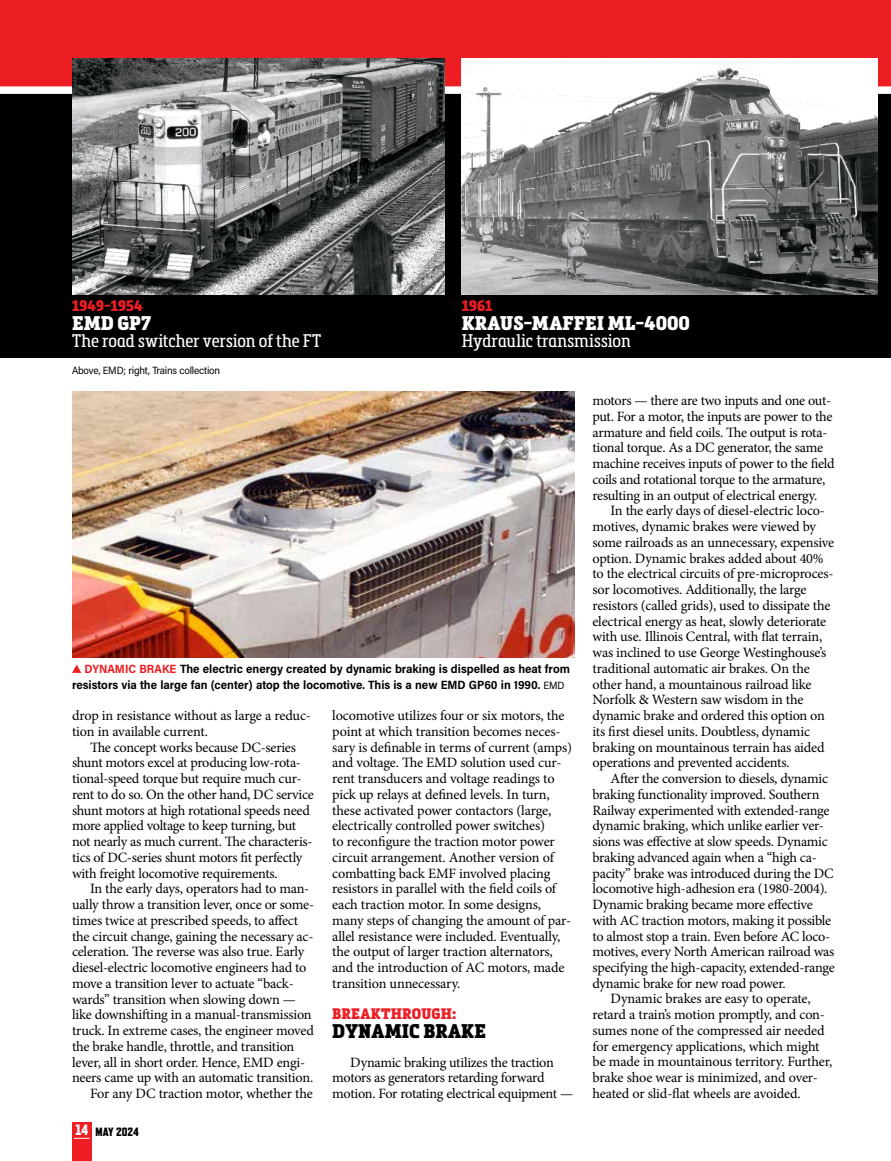
<style>
.page{position:relative;width:891px;height:1161px;background:#fff}
.page>*{position:absolute;margin:0;border:0;box-sizing:border-box;transform-origin:0 0}
.t1{font:900 19.5px "Metronic Slab Narrow";letter-spacing:.01em;color:#fff}
.t2{font:900 19.5px "Metronic Slab Narrow";letter-spacing:.01em;color:#000}
.t3{font:18px "Metronic Slab Narrow";color:#fff}
.t4{font:900 15px "Metronic Slab Narrow";letter-spacing:.01em;color:#ed1d24}
.t5{font:14.25px/15.8px "Minion Pro";letter-spacing:-.02em;color:#000}
.t6{font:700 12px/15.8px "Acumin Pro Semi Cond";color:#000}
.t7{font:800 12px "Refrigerator Deluxe";color:#000}
.t8{font:10.5px "Acumin Pro Semi Cond";letter-spacing:-.02em;color:#000}
.s1{color:#ed1d24}
.s2{font-weight:400;font-size:10.5px}
.s3{font-size:15px;color:#fff}
</style>
<div class="page">
<div style="left:0;top:90px;width:891px;height:268px;background:#000"></div>
<div style="left:0;top:0;width:891px;height:94px;background:#ed1d24"></div>
<img style="left:72px;top:59px;width:373px;height:236px">
<img style="left:462px;top:59px;width:416px;height:236px">
<img style="left:72px;top:392px;width:503px;height:265px">
<div style="left:72px;top:1122px;width:20px;height:39px;background:#ed1d24"></div>
<svg style="left:74px;top:1138px;width:16px;height:1px"></svg>
<svg style="left:72px;top:665px;width:9px;height:8px"></svg>
<p class="t4" style="left:72px;top:296px;width:72px">1949-1954</p>
<h1 class="t1" style="left:72px;top:311px;width:80px">EMD GP7</h1>
<p class="t3" style="left:72px;top:330px;width:251px">The road switcher version of the FT</p>
<p class="t8" style="left:72px;top:363px;width:150px">Above, EMD; right, Trains collection</p>
<p class="t4" style="left:462px;top:296px;width:32px">1961</p>
<h1 class="t1" style="left:462px;top:311px;width:230px">KRAUS-MAFFEI ML-4000</h1>
<p class="t3" style="left:462px;top:330px;width:170px">Hydraulic transmission</p>
<p class="t6" style="left:72px;top:660px;width:499px;text-indent:12px"><span class="s1">DYNAMIC BRAKE</span> The electric energy created by dynamic braking is dispelled as heat from resistors via the large fan (center) atop the locomotive. This is a new EMD GP60 in 1990. <span class="s2">EMD</span></p>
<p class="t5" style="left:72px;top:708px;width:240px">drop in resistance without as large a reduc&shy;tion in available current.</p>
<p class="t5" style="left:72px;top:739px;width:243px;text-indent:18px">The concept works because DC-series shunt motors excel at producing low-rota&shy;tional-speed torque but require much cur&shy;rent to do so. On the other hand, DC service shunt motors at high rotational speeds need more applied voltage to keep turning, but not nearly as much current. The characteris&shy;tics of DC-series shunt motors fit perfectly with freight locomotive requirements.</p>
<p class="t5" style="left:90px;top:881px;width:221px">In the early days, operators had to man-</p>
<p class="t5" style="left:72px;top:897px;width:244px">ually throw a transition lever, once or some-</p>
<p class="t5" style="left:72px;top:912px;width:228px">times twice at prescribed speeds, to affect</p>
<p class="t5" style="left:72px;top:928px;width:243px">the circuit change, gaining the necessary ac-</p>
<p class="t5" style="left:72px;top:944px;width:234px">celeration. The reverse was also true. Early</p>
<p class="t5" style="left:72px;top:960px;width:236px">diesel-electric locomotive engineers had to</p>
<p class="t5" style="left:72px;top:975px;width:223px">move a transition lever to actuate “back-</p>
<p class="t5" style="left:72px;top:991px;width:225px">wards” transition when slowing down —</p>
<p class="t5" style="left:72px;top:1007px;width:241px">like downshifting in a manual-transmission</p>
<p class="t5" style="left:72px;top:1023px;width:243px">truck. In extreme cases, the engineer moved</p>
<p class="t5" style="left:72px;top:1038px;width:224px">the brake handle, throttle, and transition</p>
<p class="t5" style="left:72px;top:1054px;width:235px">lever, all in short order. Hence, EMD engi-</p>
<p class="t5" style="left:72px;top:1070px;width:243px">neers came up with an automatic transition.</p>
<p class="t5" style="left:90px;top:1086px;width:224px">For any DC traction motor, whether the</p>
<p class="t7" style="left:76px;top:1124px;width:65px"><span class="s3">14</span> MAY 2024</p>
<p class="t5" style="left:332px;top:708px;width:241px">locomotive utilizes four or six motors, the point at which transition becomes neces&shy;sary is definable in terms of current (amps) and voltage. The EMD solution used cur&shy;rent transducers and voltage readings to pick up relays at defined levels. In turn, these activated power contactors (large, electrically controlled power switches)<br>to reconfigure the traction motor power circuit arrangement. Another version of combatting back EMF involved placing resistors in parallel with the field coils of each traction motor. In some designs, many steps of changing the amount of par&shy;allel resistance were included. Eventually, the output of larger traction alternators, and the introduction of AC motors, made transition unnecessary.</p>
<p class="t4" style="left:332px;top:1005px;width:126px">BREAKTHROUGH:</p>
<h1 class="t2" style="left:332px;top:1019px;width:155px">DYNAMIC BRAKE</h1>
<p class="t5" style="left:332px;top:1054px;width:242px;text-indent:18px">Dynamic braking utilizes the traction motors as generators retarding forward motion. For rotating electrical equipment —</p>
<p class="t5" style="left:592px;top:393px;width:244px">motors — there are two inputs and one out&shy;put. For a motor, the inputs are power to the armature and field coils. The output is rota&shy;tional torque. As a DC generator, the same machine receives inputs of power to the field coils and rotational torque to the armature, resulting in an output of electrical energy.</p>
<p class="t5" style="left:592px;top:503px;width:243px;text-indent:18px">In the early days of diesel-electric loco&shy;motives, dynamic brakes were viewed by some railroads as an unnecessary, expensive option. Dynamic brakes added about 40% to the electrical circuits of pre-microproces&shy;sor locomotives. Additionally, the large resistors (called grids), used to dissipate the electrical energy as heat, slowly deteriorate with use. Illinois Central, with flat terrain, was inclined to use George Westinghouse’s traditional automatic air brakes. On the other hand, a mountainous railroad like Norfolk &amp; Western saw wisdom in the dynamic brake and ordered this option on its first diesel units. Doubtless, dynamic braking on mountainous terrain has aided operations and prevented accidents.</p>
<p class="t5" style="left:611px;top:771px;width:219px">After the conversion to diesels, dynamic</p>
<p class="t5" style="left:592px;top:786px;width:228px">braking functionality improved. Southern</p>
<p class="t5" style="left:592px;top:802px;width:239px">Railway experimented with extended-range</p>
<p class="t5" style="left:592px;top:818px;width:233px">dynamic braking, which unlike earlier ver-</p>
<p class="t5" style="left:592px;top:834px;width:237px">sions was effective at slow speeds. Dynamic</p>
<p class="t5" style="left:592px;top:849px;width:226px">braking advanced again when a “high ca-</p>
<p class="t5" style="left:592px;top:865px;width:243px">pacity” brake was introduced during the DC</p>
<p class="t5" style="left:592px;top:881px;width:237px">locomotive high-adhesion era (1980-2004).</p>
<p class="t5" style="left:592px;top:897px;width:222px">Dynamic braking became more effective</p>
<p class="t5" style="left:592px;top:912px;width:240px">with AC traction motors, making it possible</p>
<p class="t5" style="left:592px;top:928px;width:239px">to almost stop a train. Even before AC loco-</p>
<p class="t5" style="left:592px;top:944px;width:243px">motives, every North American railroad was</p>
<p class="t5" style="left:592px;top:960px;width:244px">specifying the high-capacity, extended-range</p>
<p class="t5" style="left:592px;top:975px;width:195px">dynamic brake for new road power.</p>
<p class="t5" style="left:611px;top:991px;width:202px">Dynamic brakes are easy to operate,</p>
<p class="t5" style="left:592px;top:1007px;width:234px">retard a train’s motion promptly, and con-</p>
<p class="t5" style="left:592px;top:1023px;width:234px">sumes none of the compressed air needed</p>
<p class="t5" style="left:592px;top:1038px;width:229px">for emergency applications, which might</p>
<p class="t5" style="left:592px;top:1054px;width:241px">be made in mountainous territory. Further,</p>
<p class="t5" style="left:592px;top:1070px;width:227px">brake shoe wear is minimized, and over-</p>
<p class="t5" style="left:592px;top:1086px;width:210px">heated or slid-flat wheels are avoided.</p>
</div>
